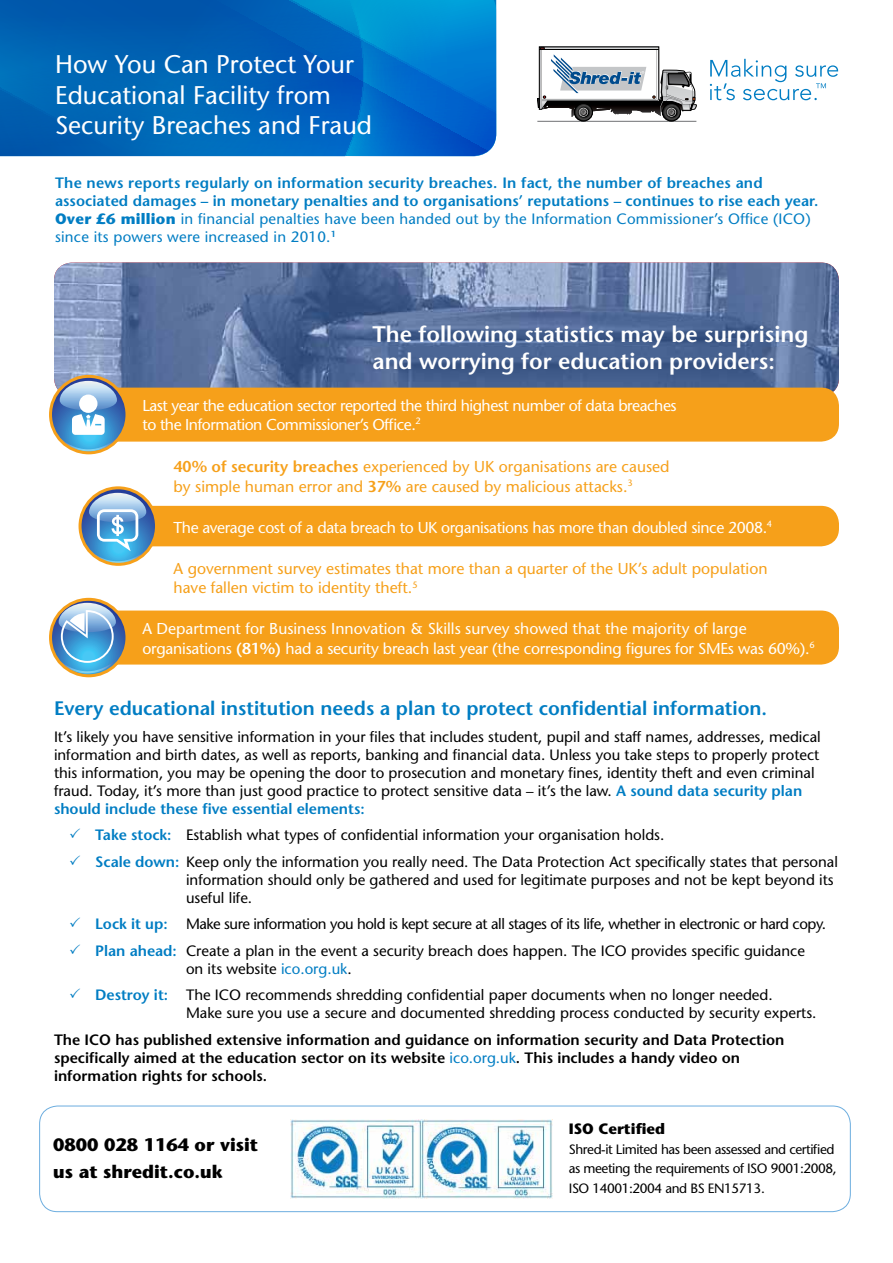
<style>
.page{position:relative;width:893px;height:1263px;background:#fff}
.page>*{position:absolute;margin:0;border:0;box-sizing:border-box;transform-origin:0 0}
.t1{font:25.5px/30.6px "Stone Sans";color:#fff}
.t2{font:600 22.5px/27px "Stone Sans";color:#fff}
.t3{font:600 19.5px "Stone Sans";color:#007dc3}
.t4{font:700 18px/27px "Stone Sans Std";color:#000}
.t5{font:15.75px/19.5px "Stone Sans";color:#f6a01a}
.t6{font:15.75px/18.9px "Stone Sans";letter-spacing:-.025em;color:#fff}
.t7{font:15.75px/19.5px "Stone Sans";color:#fff}
.t8{font:15px/18px "Stone Sans";color:#000}
.t9{font:600 15px/18px "Stone Sans";letter-spacing:.005em;color:#007dc3}
.t10{font:600 15px/18px "Stone Sans";color:#000}
.t11{font:15px/26.5px "Stone Sans";letter-spacing:-.03em;color:#000}
.t12{font:700 15px "Stone Sans Std";color:#000}
.t13{font:500 13.5px/19.5px "Stone Sans Std";letter-spacing:-.03em;color:#000}
.s1{font-weight:700}
.s2{font-weight:400}
.s3{font-weight:600}
.s4{font-weight:600;color:#007dc3}
.s5{color:#007dc3}
.s6{font-weight:400;color:#007dc3}
</style>
<div class="page">
<svg style="left:0;top:0;width:496px;height:156px;background:#0068bc"></svg>
<img style="left:54px;top:263px;width:785px;height:133px">
<hr style="left:537px;top:121px;width:159px;height:1px;background:#6d6e71">
<svg style="left:574px;top:103px;width:18px;height:18px"></svg>
<div style="left:574px;top:103px;width:19px;height:18px;border:1px solid #000;border-radius:50%"></div>
<svg style="left:662px;top:103px;width:18px;height:18px"></svg>
<div style="left:662px;top:103px;width:19px;height:18px;border:1px solid #000;border-radius:50%"></div>
<svg style="left:710px;top:59px;width:128px;height:41px"></svg>
<svg style="left:537px;top:47px;width:160px;height:70px"></svg>
<div style="left:39px;top:1106px;width:812px;height:106px;border:1px solid #6caddf;border-radius:18px"></div>
<img style="left:290px;top:1119px;width:263px;height:79px">
<div style="left:95px;top:610px;width:744px;height:54px;background:#f6a01a;border-radius:18px"></div>
<svg style="left:51px;top:599px;width:76px;height:77px"></svg>
<div style="left:49px;top:598px;width:79px;height:79px;border:3px solid #f6a01a;border-radius:50%"></div>
<div style="left:96px;top:506px;width:743px;height:40px;background:#f6a01a;border-radius:18px"></div>
<svg style="left:80px;top:488px;width:77px;height:76px"></svg>
<div style="left:79px;top:486px;width:79px;height:80px;border:3px solid #f6a01a;border-radius:50%"></div>
<div style="left:99px;top:388px;width:740px;height:54px;background:#f6a01a;border-radius:18px"></div>
<svg style="left:51px;top:376px;width:76px;height:77px"></svg>
<div style="left:49px;top:375px;width:79px;height:79px;border:3px solid #f6a01a;border-radius:50%"></div>
<h1 class="t1" style="left:55px;top:49px;width:319px">How You Can Protect Your<br>Educational Facility from<br>Security Breaches and Fraud</h1>
<p class="t9" style="left:55px;top:174px;width:765px">The news reports regularly on information security breaches. In fact, the number of breaches and associated damages – in monetary penalties and to organisations’ reputations – continues to rise each year.<br><span class="s1">Over £6 million</span> <span class="s2">in financial penalties have been handed out by the Information Commissioner’s Office (ICO) since its powers were increased in 2010.</span><sup>1</sup></p>
<h2 class="t2" style="left:373px;top:320px;width:437px">The following statistics may be surprising and worrying for education providers:</h2>
<p class="t6" style="left:142px;top:396px;width:536px">Last year the education sector reported the third highest number of data breaches to the Information Commissioner’s Office.<sup>2</sup></p>
<p class="t5" style="left:174px;top:457px;width:497px"><span class="s3">40% of security breaches</span> experienced by UK organisations are caused by simple human error and <span class="s3">37%</span> are caused by malicious attacks.<sup>3</sup></p>
<p class="t6" style="left:174px;top:518px;width:600px">The average cost of a data breach to UK organisations has more than doubled since 2008.<sup>4</sup></p>
<p class="t5" style="left:174px;top:558px;width:595px">A government survey estimates that more than a quarter of the UK’s adult population have fallen victim to identity theft.<sup>5</sup></p>
<p class="t7" style="left:142px;top:619px;width:674px">A Department for Business Innovation &amp; Skills survey showed that the majority of large organisations <span class="s3">(81%)</span> had a security breach last year (the corresponding figures for SMEs was 60%).<sup>6</sup></p>
<h3 class="t3" style="left:54px;top:696px;width:715px">Every educational institution needs a plan to protect confidential information.</h3>
<p class="t8" style="left:54px;top:727px;width:768px">It’s likely you have sensitive information in your files that includes student, pupil and staff names, addresses, medical information and birth dates, as well as reports, banking and financial data. Unless you take steps to properly protect this information, you may be opening the door to prosecution and monetary fines, identity theft and even criminal fraud. Today, it’s more than just good practice to protect sensitive data – it’s the law. <span class="s4">A sound data security plan should include these five essential elements:</span></p>
<p class="t8" style="left:95px;top:821px;width:744px;line-height:26.5px"><span class="s4">Take stock:</span> Establish what types of confidential information your organisation holds.<br><span class="s4">Scale down:</span> Keep only the information you really need. The Data Protection Act specifically states that personal</p>
<p class="t8" style="left:186px;top:870px;width:649px">information should only be gathered and used for legitimate purposes and not be kept beyond its useful life.</p>
<p class="t11" style="left:95px;top:910px;width:732px"><span class="s4">Lock it up:</span> Make sure information you hold is kept secure at all stages of its life, whether in electronic or hard copy.<br><span class="s4">Plan ahead:</span> Create a plan in the event a security breach does happen. The ICO provides specific guidance</p>
<p class="t8" style="left:95px;top:955px;width:679px;line-height:26.5px;text-indent:91px">on its website <span class="s5">ico.org.uk</span>.<br><span class="s4">Destroy it:</span> The ICO recommends shredding confidential paper documents when no longer needed.</p>
<p class="t8" style="left:186px;top:1004px;width:632px">Make sure you use a secure and documented shredding process conducted by security experts.</p>
<p class="t10" style="left:54px;top:1030px;width:732px">The ICO has published extensive information and guidance on information security and Data Protection specifically aimed at the education sector on its website <span class="s6">ico.org.uk</span>. This includes a handy video on information rights for schools.</p>
<p class="t4" style="left:53px;top:1131px;width:207px">0800 028 1164 or visit us at shredit.co.uk</p>
<p class="t12" style="left:569px;top:1120px;width:98px">ISO Certified</p>
<p class="t13" style="left:569px;top:1139px;width:269px">Shred-it Limited has been assessed and certified as meeting the requirements of ISO 9001:2008,<br>ISO 14001:2004 and BS EN15713.</p>
</div>
